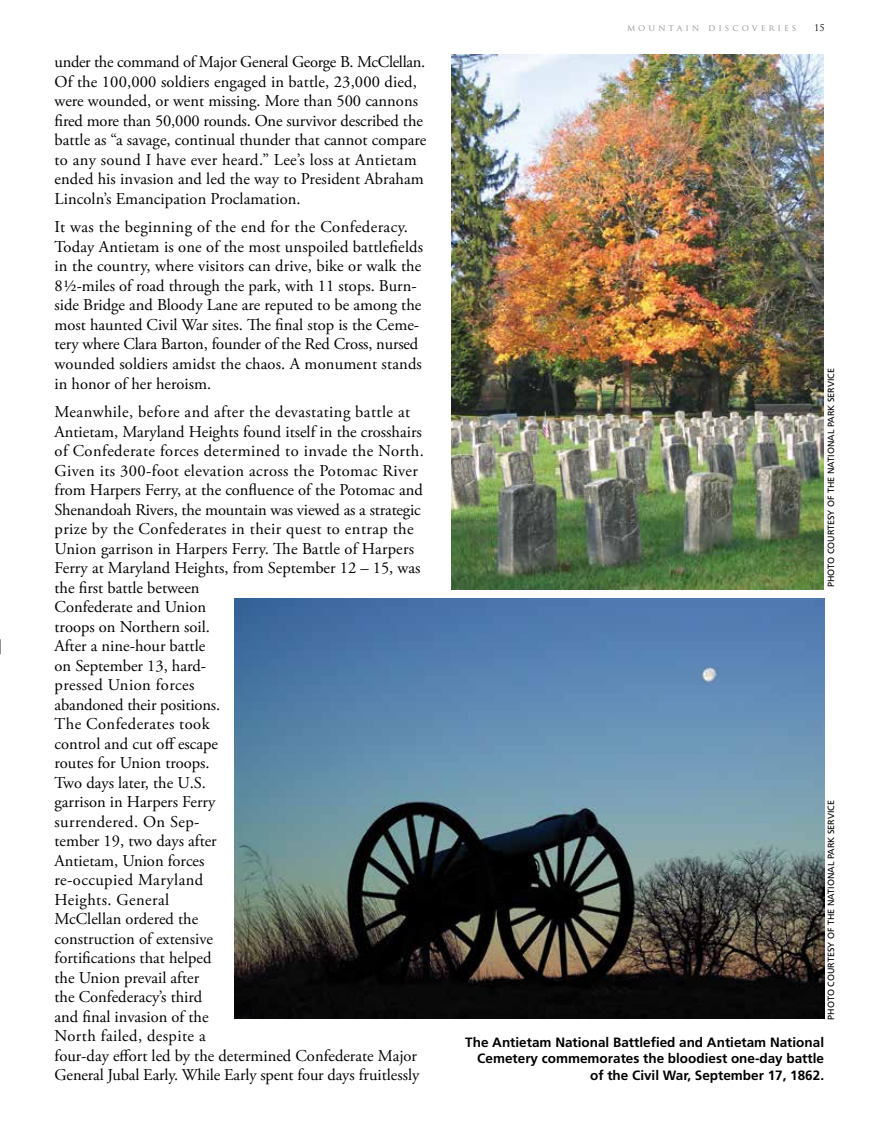
<style>
.page{position:relative;width:878px;height:1134px;background:#fff}
.page>*{position:absolute;margin:0;border:0;box-sizing:border-box;transform-origin:0 0}
.t1{font:16.5px/19.5px "Adobe Garamond Pro";color:#000}
.t2{font:700 13.5px/16.5px "Frutiger";color:#000;text-align:right}
.t3{font:9px "Frutiger";color:#000}
.t4{font:9px "Trajan Pro";color:#939598}
.t5{font:9px "Trajan Pro";color:#000}
</style>
<div class="page">
<img style="left:235px;top:599px;width:589px;height:420px">
<svg style="left:0;top:639px;width:1px;height:15px"></svg>
<img style="left:451px;top:54px;width:373px;height:536px">
<p class="t1" style="left:55px;top:53px;width:373px">under the command of Major General George B. McClellan.<br>Of the 100,000 soldiers engaged in battle, 23,000 died, were wounded, or went missing. More than 500 cannons fired more than 50,000 rounds. One survivor described the battle as “a savage, continual thunder that cannot compare to any sound I have ever heard.” Lee’s loss at Antietam ended his invasion and led the way to President Abraham Lincoln’s Emancipation Proclamation.</p>
<p class="t1" style="left:55px;top:218px;width:370px">It was the beginning of the end for the Confederacy.<br>Today Antietam is one of the most unspoiled battlefields in the country, where visitors can drive, bike or walk the 8½-miles of road through the park, with 11 stops. Burn&shy;side Bridge and Bloody Lane are reputed to be among the most haunted Civil War sites. The final stop is the Ceme&shy;tery where Clara Barton, founder of the Red Cross, nursed wounded soldiers amidst the chaos. A monument stands in honor of her heroism.</p>
<p class="t1" style="left:55px;top:403px;width:371px">Meanwhile, before and after the devastating battle at Antietam, Maryland Heights found itself in the crosshairs of Confederate forces determined to invade the North.<br>Given its 300-foot elevation across the Potomac River from Harpers Ferry, at the confluence of the Potomac and Shenandoah Rivers, the mountain was viewed as a strategic prize by the Confederates in their quest to entrap the Union garrison in Harpers Ferry. The Battle of Harpers Ferry at Maryland Heights, from September 12 – 15, was the first battle between<br>Confederate and Union<br>troops on Northern soil.<br>After a nine-hour battle<br>on September 13, hard-<br>pressed Union forces<br>abandoned their positions.<br>The Confederates took<br>control and cut off escape<br>routes for Union troops.<br>Two days later, the U.S.<br>garrison in Harpers Ferry<br>surrendered. On Sep-<br>tember 19, two days after<br>Antietam, Union forces<br>re-occupied Maryland<br>Heights. General<br>McClellan ordered the<br>construction of extensive<br>fortifications that helped<br>the Union prevail after<br>the Confederacy’s third<br>and final invasion of the<br>North failed, despite a<br>four-day effort led by the determined Confederate Major General Jubal Early. While Early spent four days fruitlessly</p>
<p class="t4" style="left:627px;top:22px;width:171px">M O U N T A I N D I S C O V E R I E S</p>
<p class="t5" style="left:814px;top:22px;width:12px">15</p>
<p class="t3" style="left:825px;top:587px;width:221px;rotate:-90deg">PHOTO COURTESY OF THE NATIONAL PARK SERVICE</p>
<p class="t3" style="left:825px;top:1020px;width:221px;rotate:-90deg">PHOTO COURTESY OF THE NATIONAL PARK SERVICE</p>
<p class="t2" style="left:465px;top:1034px;width:360px">The Antietam National Battlefied and Antietam National<br>Cemetery commemorates the bloodiest one-day battle of the Civil War, September 17, 1862.</p>
</div>
